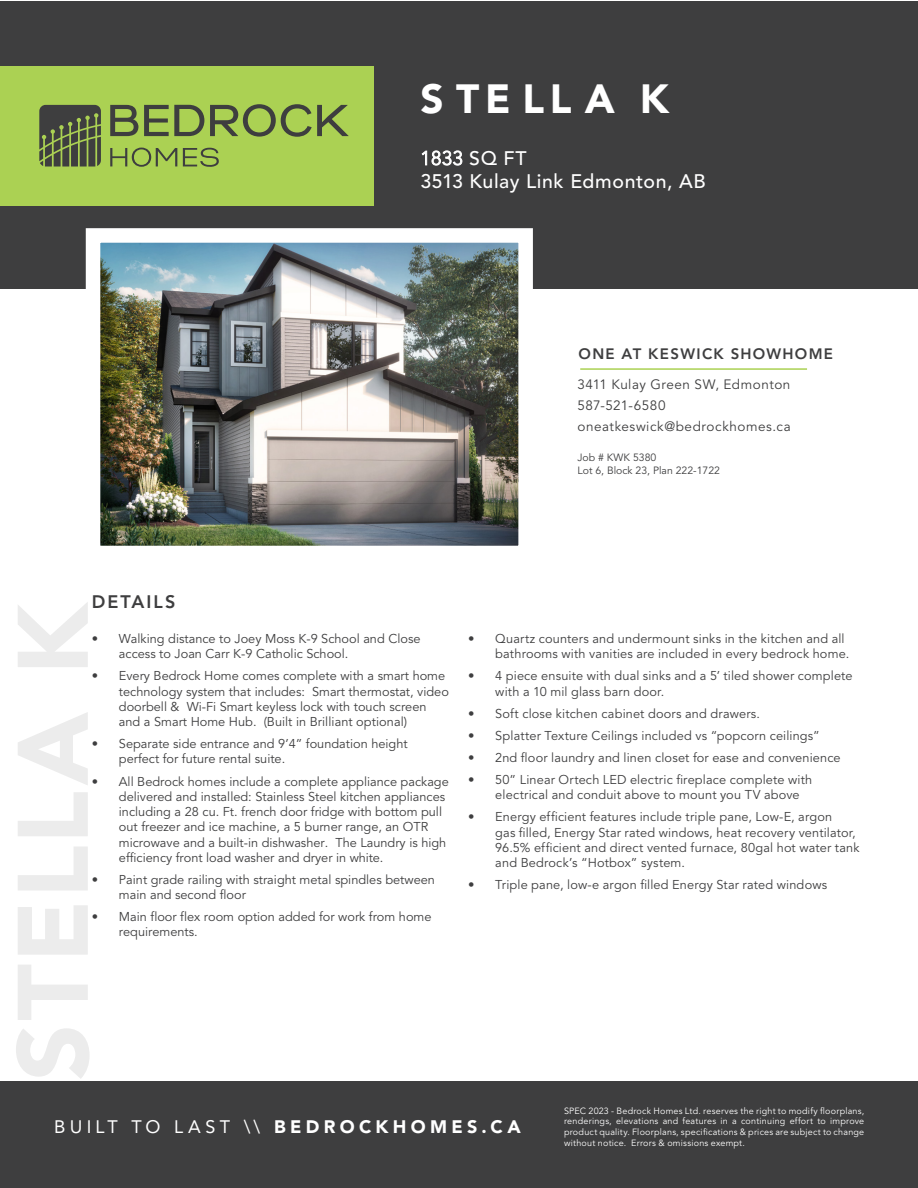
<style>
.page{position:relative;width:918px;height:1188px;background:#fff}
.page>*{position:absolute;margin:0;border:0;box-sizing:border-box;transform-origin:0 0}
.t1{font:900 40.5px "Avenir LT Std";letter-spacing:.29em;color:#fff}
.t2{font:500 19.5px/23.4px "Avenir LT Std";letter-spacing:.03em;color:#fff}
.t3{font:900 18px "Avenir LT Std";letter-spacing:.24em;color:#fff}
.t4{font:800 18px "Avenir LT Std";letter-spacing:.11em;color:#3e3e3f}
.t5{font:800 15px "Avenir LT Std";letter-spacing:.085em;color:#3e3e3f}
.t6{font:13.5px "Avenir LT Std";letter-spacing:.04em;color:#3e3e3f}
.t7{font:12.75px/15.3px "Avenir LT Std";color:#3e3e3f}
.t8{font:10.5px "Avenir LT Std";color:#3e3e3f}
.t9{font:9px/10.8px "Avenir LT Std";letter-spacing:.025em;color:#fff;text-align:justify}
.s1{font-weight:300}
.s2{font-weight:400}
</style>
<div class="page">
<div style="left:0;top:1px;width:918px;height:1187px;background:#3e3e3f"></div>
<div style="left:0;top:289px;width:918px;height:792px;background:#fff"></div>
<img style="left:102px;top:244px;width:415px;height:300px">
<div style="left:86px;top:228px;width:447px;height:332px;border:15px solid #fff"></div>
<hr style="left:580px;top:368px;width:227px;height:2px;background:#abd153">
<div style="left:0;top:66px;width:373px;height:139px;background:#abd153"></div>
<svg style="left:39px;top:105px;width:62px;height:62px;background:#565e43"></svg>
<svg style="left:110px;top:105px;width:28px;height:31px"></svg>
<svg style="left:144px;top:105px;width:60px;height:31px"></svg>
<svg style="left:210px;top:104px;width:139px;height:33px"></svg>
<svg style="left:110px;top:148px;width:67px;height:19px"></svg>
<svg style="left:183px;top:148px;width:36px;height:19px"></svg>
<p class="t1" style="left:420px;top:74px;width:250px">STELLA K</p>
<p class="t2" style="left:420px;top:147px;width:287px"><span class="s1">1833</span> SQ FT<br>3513 Kulay Link Edmonton, AB</p>
<p class="t5" style="left:579px;top:345px;width:256px">ONE AT KESWICK SHOWHOME</p>
<p class="t6" style="left:578px;top:377px;width:214px">3411 Kulay Green SW, Edmonton</p>
<p class="t6" style="left:578px;top:398px;width:89px">587-521-6580</p>
<p class="t6" style="left:578px;top:419px;width:215px">oneatkeswick@bedrockhomes.ca</p>
<p class="t8" style="left:578px;top:451px;width:80px">Job # KWK 5380</p>
<p class="t8" style="left:578px;top:464px;width:144px">Lot 6, Block 23, Plan 222-1722</p>
<h3 class="t4" style="left:92px;top:591px;width:85px">DETAILS</h3>
<p class="t7" style="left:119px;top:631px;width:303px;text-indent:-27px">• Walking distance to Joey Moss K-9 School and Close access to Joan Carr K-9 Catholic School.</p>
<p class="t7" style="left:119px;top:669px;width:332px;text-indent:-27px">• Every Bedrock Home comes complete with a smart home technology system that includes: Smart thermostat, video doorbell &amp; Wi-Fi Smart keyless lock with touch screen and a Smart Home Hub. (Built in Brilliant optional)</p>
<p class="t7" style="left:119px;top:737px;width:290px;text-indent:-27px">• Separate side entrance and 9’4” foundation height perfect for future rental suite.</p>
<p class="t7" style="left:119px;top:774px;width:331px;text-indent:-27px">• All Bedrock homes include a complete appliance package delivered and installed: Stainless Steel kitchen appliances including a 28 cu. Ft. french door fridge with bottom pull out freezer and ice machine, a 5 burner range, an OTR microwave and a built-in dishwasher. The Laundry is high efficiency front load washer and dryer in white.</p>
<p class="t7" style="left:119px;top:872px;width:318px;text-indent:-27px">• Paint grade railing with straight metal spindles between main and second floor</p>
<p class="t7" style="left:119px;top:909px;width:314px;text-indent:-27px">• Main floor flex room option added for work from home requirements.</p>
<p class="t7" style="left:495px;top:631px;width:355px;text-indent:-27px">• Quartz counters and undermount sinks in the kitchen and all bathrooms with vanities are included in every bedrock home.</p>
<p class="t7" style="left:495px;top:669px;width:359px;text-indent:-27px">• 4 piece ensuite with dual sinks and a 5’ tiled shower complete with a 10 mil glass barn door.</p>
<p class="t7" style="left:468px;top:706px;width:293px">• Soft close kitchen cabinet doors and drawers.</p>
<p class="t7" style="left:468px;top:728px;width:353px">• Splatter Texture Ceilings included vs “popcorn ceilings”</p>
<p class="t7" style="left:468px;top:750px;width:374px">• 2nd floor laundry and linen closet for ease and convenience</p>
<p class="t7" style="left:495px;top:772px;width:319px;text-indent:-27px">• 50” Linear Ortech LED electric fireplace complete with electrical and conduit above to mount you TV above</p>
<p class="t7" style="left:495px;top:810px;width:366px;text-indent:-27px">• Energy efficient features include triple pane, Low-E, argon<br>gas filled, Energy Star rated windows, heat recovery ventilator, 96.5% efficient and direct vented furnace, 80gal hot water tank and Bedrock’s “Hotbox” system.</p>
<p class="t7" style="left:468px;top:878px;width:360px">• Triple pane, low-e argon filled Energy Star rated windows</p>
<h3 class="t3" style="left:54px;top:1116px;width:468px"><span class="s2">BUILT TO LAST \\</span> BEDROCKHOMES.CA</h3>
<p class="t9" style="left:564px;top:1105px;width:302px">SPEC 2023 - Bedrock Homes Ltd. reserves the right to modify floorplans, renderings, elevations and features in a continuing effort to improve product quality. Floorplans, specifications &amp; prices are subject to change without notice. Errors &amp; omissions exempt.</p>
</div>
